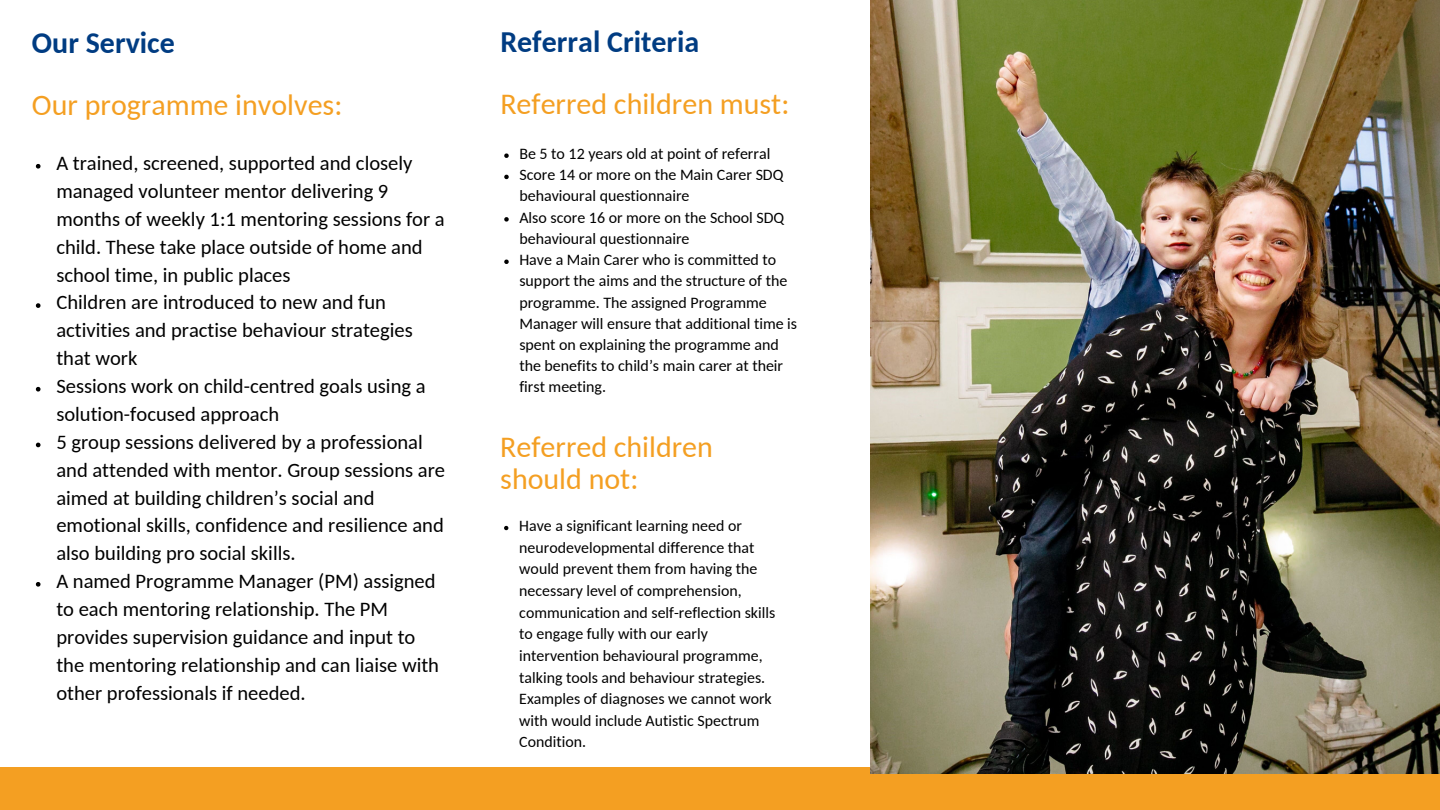
<style>
.page{position:relative;width:1440px;height:810px;background:#fff}
.page>*{position:absolute;margin:0;border:0;box-sizing:border-box;transform-origin:0 0}
.t1{font:30px/31.3px "Carlito";color:#f49f22}
.t2{font:700 30px "Carlito";color:#003c82}
.t3{font:20.6px/27.9px "Carlito";color:#000}
.t4{font:15.9px/21.2px "Carlito";color:#000}
</style>
<div class="page">
<svg style="left:36px;top:164px;width:5px;height:5px"></svg>
<svg style="left:36px;top:303px;width:5px;height:5px"></svg>
<svg style="left:36px;top:387px;width:5px;height:5px"></svg>
<svg style="left:36px;top:443px;width:5px;height:4px"></svg>
<svg style="left:36px;top:582px;width:5px;height:5px"></svg>
<div style="left:0;top:768px;width:1440px;height:42px;background:#f49f22"></div>
<svg style="left:504px;top:153px;width:5px;height:5px"></svg>
<svg style="left:504px;top:175px;width:5px;height:4px"></svg>
<svg style="left:504px;top:217px;width:5px;height:5px"></svg>
<svg style="left:504px;top:260px;width:5px;height:4px"></svg>
<img style="left:871px;top:0;width:569px;height:773px">
<svg style="left:504px;top:526px;width:4px;height:4px"></svg>
<h1 class="t2" style="left:32px;top:30px;width:144px">Our Service</h1>
<h1 class="t1" style="left:32px;top:92px;width:312px">Our programme involves:</h1>
<p class="t3" style="left:56px;top:151px;width:390px">A trained, screened, supported and closely managed volunteer mentor delivering 9 months of weekly 1:1 mentoring sessions for a child. These take place outside of home and school time, in public places<br>Children are introduced to new and fun activities and practise behaviour strategies that work<br>Sessions work on child-centred goals using a solution-focused approach<br>5 group sessions delivered by a professional and attended with mentor. Group sessions are aimed at building children’s social and emotional skills, confidence and resilience and also building pro social skills.<br>A named Programme Manager (PM) assigned to each mentoring relationship. The PM provides supervision guidance and input to the mentoring relationship and can liaise with other professionals if needed.</p>
<h1 class="t2" style="left:500px;top:29px;width:201px">Referral Criteria</h1>
<h1 class="t1" style="left:500px;top:91px;width:291px">Referred children must:</h1>
<p class="t4" style="left:519px;top:144px;width:279px">Be 5 to 12 years old at point of referral Score 14 or more on the Main Carer SDQ behavioural questionnaire<br>Also score 16 or more on the School SDQ behavioural questionnaire<br>Have a Main Carer who is committed to support the aims and the structure of the programme. The assigned Programme Manager will ensure that additional time is spent on explaining the programme and the benefits to child’s main carer at their first meeting.</p>
<h1 class="t1" style="left:500px;top:434px;width:214px">Referred children should not:</h1>
<p class="t4" style="left:519px;top:516px;width:257px;line-height:21.6px">Have a significant learning need or neurodevelopmental difference that would prevent them from having the necessary level of comprehension, communication and self-reflection skills to engage fully with our early intervention behavioural programme, talking tools and behaviour strategies.<br>Examples of diagnoses we cannot work with would include Autistic Spectrum Condition.</p>
</div>
